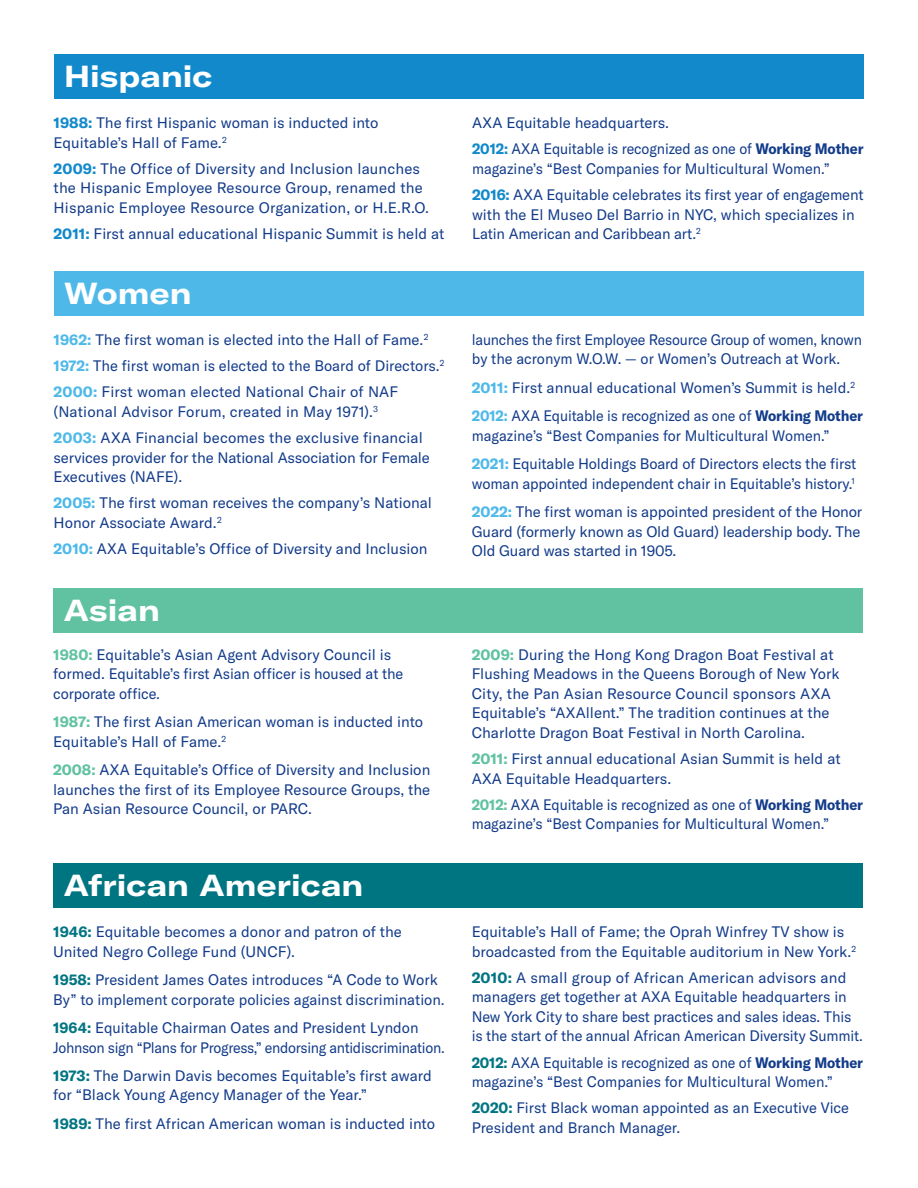
<style>
.page{position:relative;width:918px;height:1188px;background:#fff}
.page>*{position:absolute;margin:0;border:0;box-sizing:border-box;transform-origin:0 0}
.B_Head{font:700 expanded 30px "GT America";letter-spacing:.005em;color:#fff}
.Body_Copy{font:15px/19.5px "GT America";color:#123b8a}
.Body_Copy-2{font:15px/19.5px "GT America";color:#123b8a;scale:.95 1}
.Body_Copy-3{font:15px/19.5px "GT America";letter-spacing:-.02em;color:#123b8a}
.s1{font-weight:700;color:#1289cb}
.s2{font-weight:700;color:#4eb9e9}
.s3{font-weight:700;color:#60c2a1}
.s4{font-weight:700;color:#007582}
.s5{font-weight:700}
</style>
<div class="page">
<div style="left:54px;top:54px;width:809px;height:45px;background:#1289cb"></div>
<div style="left:54px;top:271px;width:809px;height:45px;background:#4eb9e9"></div>
<div style="left:54px;top:588px;width:809px;height:45px;background:#60c2a1"></div>
<div style="left:54px;top:863px;width:809px;height:45px;background:#007582"></div>
<p class="B_Head" style="left:64px;top:58px;width:150px">Hispanic</p>
<p class="Body_Copy" style="left:54px;top:113px;width:326px"><span class="s1">1988:</span> The first Hispanic woman is inducted into<br>Equitable’s Hall of Fame.<sup>2</sup></p>
<p class="Body_Copy" style="left:54px;top:159px;width:377px"><span class="s1">2009:</span> The Office of Diversity and Inclusion launches the Hispanic Employee Resource Group, renamed the<br>Hispanic Employee Resource Organization, or H.E.R.O.</p>
<p class="Body_Copy" style="left:54px;top:224px;width:392px"><span class="s1">2011:</span> First annual educational Hispanic Summit is held at</p>
<p class="B_Head" style="left:64px;top:274px;width:129px">Women</p>
<p class="Body_Copy" style="left:54px;top:330px;width:376px"><span class="s2">1962:</span> The first woman is elected into the Hall of Fame.<sup>2</sup></p>
<p class="Body_Copy" style="left:54px;top:356px;width:392px"><span class="s2">1972:</span> The first woman is elected to the Board of Directors.<sup>2</sup></p>
<p class="Body_Copy" style="left:54px;top:382px;width:346px"><span class="s2">2000:</span> First woman elected National Chair of NAF (National Advisor Forum, created in May 1971).<sup>3</sup></p>
<p class="Body_Copy" style="left:54px;top:428px;width:378px"><span class="s2">2003:</span> AXA Financial becomes the exclusive financial services provider for the National Association for Female<br>Executives (NAFE).</p>
<p class="Body_Copy" style="left:54px;top:493px;width:380px"><span class="s2">2005:</span> The first woman receives the company’s National<br>Honor Associate Award.<sup>2</sup></p>
<p class="Body_Copy" style="left:54px;top:539px;width:376px"><span class="s2">2010:</span> AXA Equitable’s Office of Diversity and Inclusion</p>
<p class="B_Head" style="left:64px;top:591px;width:98px">Asian</p>
<p class="Body_Copy" style="left:53px;top:645px;width:352px"><span class="s3">1980:</span> Equitable’s Asian Agent Advisory Council is formed. Equitable’s first Asian officer is housed at the corporate office.</p>
<p class="Body_Copy" style="left:53px;top:712px;width:372px"><span class="s3">1987:</span> The first Asian American woman is inducted into<br>Equitable’s Hall of Fame.<sup>2</sup></p>
<p class="Body_Copy" style="left:53px;top:760px;width:379px;text-align:justify"><span class="s3">2008:</span> AXA Equitable’s Office of Diversity and Inclusion launches the first of its Employee Resource Groups, the Pan Asian Resource Council, or PARC.</p>
<p class="B_Head" style="left:64px;top:867px;width:301px">African American</p>
<p class="Body_Copy" style="left:53px;top:922px;width:350px"><span class="s4">1946:</span> Equitable becomes a donor and patron of the<br>United Negro College Fund (UNCF).</p>
<p class="Body_Copy" style="left:53px;top:970px;width:393px"><span class="s4">1958:</span> President James Oates introduces “A Code to Work<br>By” to implement corporate policies against discrimination.</p>
<p class="Body_Copy-3" style="left:53px;top:1018px;width:393px"><span class="s4">1964:</span> Equitable Chairman Oates and President Lyndon<br>Johnson sign “Plans for Progress,” endorsing antidiscrimination.</p>
<p class="Body_Copy" style="left:53px;top:1066px;width:380px"><span class="s4">1973:</span> The Darwin Davis becomes Equitable’s first award for “Black Young Agency Manager of the Year.”</p>
<p class="Body_Copy" style="left:53px;top:1114px;width:384px"><span class="s4">1989:</span> The first African American woman is inducted into</p>
<p class="Body_Copy" style="left:472px;top:113px;width:199px">AXA Equitable headquarters.</p>
<p class="Body_Copy-2" style="left:472px;top:139px;width:414px"><span class="s1">2012:</span> AXA Equitable is recognized as one of <span class="s5">Working Mother </span>magazine’s “Best Companies for Multicultural Women.”</p>
<p class="Body_Copy" style="left:472px;top:185px;width:393px"><span class="s1">2016:</span> AXA Equitable celebrates its first year of engagement with the El Museo Del Barrio in NYC, which specializes in<br>Latin American and Caribbean art.<sup>2</sup></p>
<p class="Body_Copy-2" style="left:472px;top:330px;width:412px">launches the first Employee Resource Group of women, known by the acronym W.O.W. — or Women’s Outreach at Work.</p>
<p class="Body_Copy" style="left:472px;top:378px;width:385px"><span class="s2">2011:</span> First annual educational Women’s Summit is held.<sup>2</sup></p>
<p class="Body_Copy-2" style="left:472px;top:406px;width:413px"><span class="s2">2012:</span> AXA Equitable is recognized as one of <span class="s5">Working Mother </span>magazine’s “Best Companies for Multicultural Women.”</p>
<p class="Body_Copy" style="left:472px;top:454px;width:386px"><span class="s2">2021:</span> Equitable Holdings Board of Directors elects the first woman appointed independent chair in Equitable’s history.<sup>1</sup></p>
<p class="Body_Copy" style="left:472px;top:502px;width:392px"><span class="s2">2022:</span> The first woman is appointed president of the Honor<br>Guard (formerly known as Old Guard) leadership body. The<br>Old Guard was started in 1905.</p>
<p class="Body_Copy" style="left:472px;top:645px;width:369px"><span class="s3">2009:</span> During the Hong Kong Dragon Boat Festival at Flushing Meadows in the Queens Borough of New York City, the Pan Asian Resource Council sponsors AXA Equitable’s “AXAllent.” The tradition continues at the Charlotte Dragon Boat Festival in North Carolina.</p>
<p class="Body_Copy" style="left:472px;top:749px;width:371px"><span class="s3">2011:</span> First annual educational Asian Summit is held at<br>AXA Equitable Headquarters.</p>
<p class="Body_Copy-2" style="left:472px;top:795px;width:414px"><span class="s3">2012:</span> AXA Equitable is recognized as one of <span class="s5">Working Mother </span>magazine’s “Best Companies for Multicultural Women.”</p>
<p class="Body_Copy" style="left:472px;top:922px;width:386px">Equitable’s Hall of Fame; the Oprah Winfrey TV show is broadcasted from the Equitable auditorium in New York.<sup>2</sup></p>
<p class="Body_Copy" style="left:472px;top:968px;width:393px"><span class="s4">2010:</span> A small group of African American advisors and managers get together at AXA Equitable headquarters in New York City to share best practices and sales ideas. This is the start of the annual African American Diversity Summit.</p>
<p class="Body_Copy-2" style="left:472px;top:1053px;width:414px"><span class="s4">2012:</span> AXA Equitable is recognized as one of <span class="s5">Working Mother </span>magazine’s “Best Companies for Multicultural Women.”</p>
<p class="Body_Copy" style="left:472px;top:1098px;width:379px"><span class="s4">2020:</span> First Black woman appointed as an Executive Vice<br>President and Branch Manager.</p>
</div>
